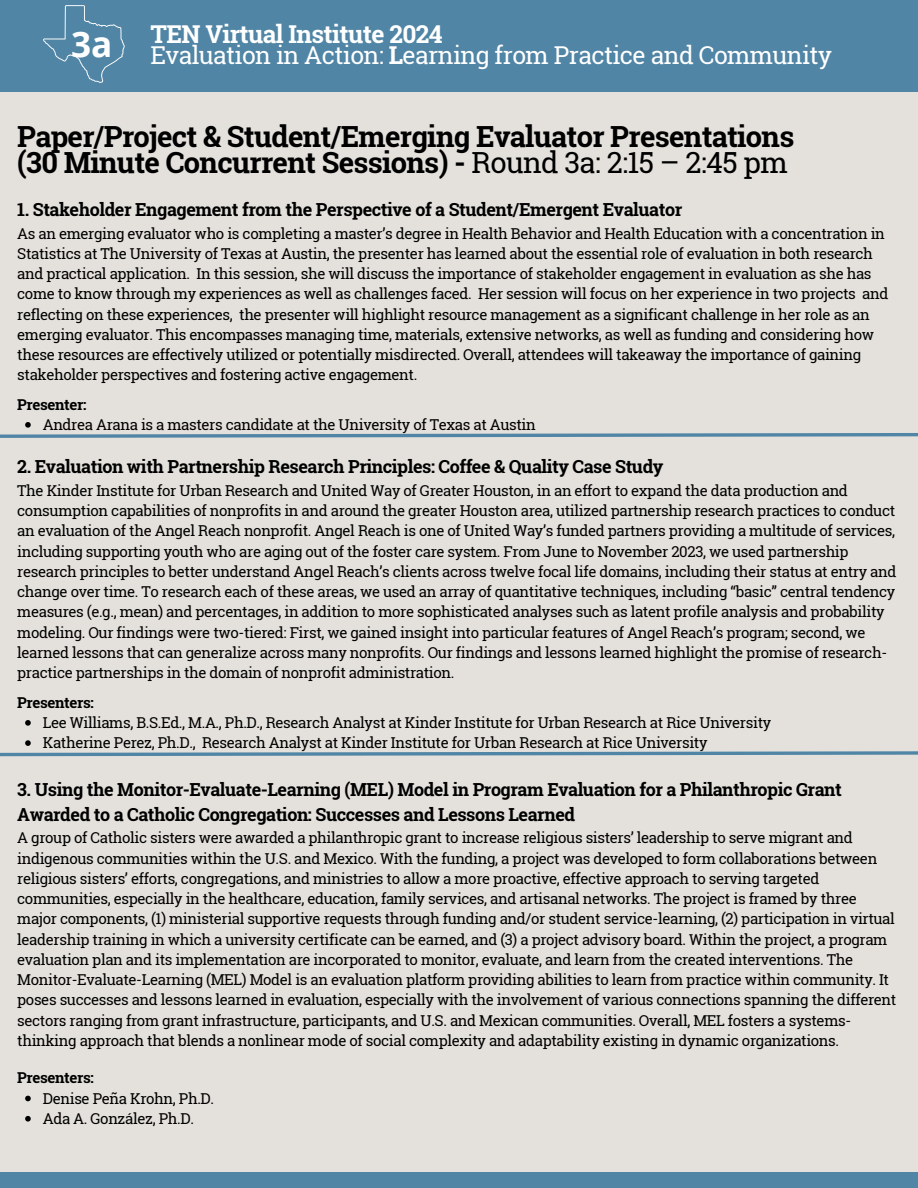
<style>
.page{position:relative;width:918px;height:1188px;background:#e4e1dc}
.page>*{position:absolute;margin:0;border:0;box-sizing:border-box;transform-origin:0 0}
.t1{font:700 35.25px "Open Sans";color:#fff}
.t2{font:700 29.1px/25.8px "Roboto Slab";letter-spacing:-.025em;color:#000}
.t3{font:24.6px/21.3px "Roboto Slab";letter-spacing:-.025em;color:#fff}
.t4{font:700 18px/24.8px "Roboto Slab";letter-spacing:-.025em;color:#000}
.t5{font:15px/20.2px "Roboto Slab";letter-spacing:-.025em;color:#000}
.t6{font:700 15px "Roboto Slab";letter-spacing:-.025em;color:#000}
.s1{font-weight:700}
.s2{font-weight:400}
</style>
<div class="page">
<div style="left:0;top:0;width:918px;height:92px;background:#5085a5"></div>
<div style="left:0;top:1173px;width:918px;height:15px;background:#5085a5"></div>
<svg style="left:43px;top:5px;width:82px;height:78px"></svg>
<svg style="left:25px;top:1096px;width:6px;height:5px"></svg>
<svg style="left:25px;top:1116px;width:6px;height:6px"></svg>
<svg style="left:25px;top:720px;width:6px;height:6px"></svg>
<svg style="left:0;top:740px;width:918px;height:17px"></svg>
<svg style="left:0;top:422px;width:918px;height:16px"></svg>
<h1 class="t1" style="left:71px;top:20px;width:43px">3a</h1>
<h3 class="t3" style="left:150px;top:23px;width:683px"><span class="s1">TEN Virtual Institute 2024<br></span>Evaluation in Action: <span class="s1">L</span>earning from Practice and Community</h3>
<h2 class="t2" style="left:17px;top:123px;width:779px">Paper/Project &amp; Student/Emerging Evaluator Presentations (30 Minute Concurrent Sessions) - <span class="s2">Round 3a: 2:15 – 2:45 pm</span></h2>
<p class="t4" style="left:17px;top:197px;width:666px">1. Stakeholder Engagement from the Perspective of a Student/Emergent Evaluator</p>
<p class="t5" style="left:17px;top:223px;width:873px">As an emerging evaluator who is completing a master’s degree in Health Behavior and Health Education with a concentration in Statistics at The University of Texas at Austin, the presenter has learned about the essential role of evaluation in both research and practical application. In this session, she will discuss the importance of stakeholder engagement in evaluation as she has come to know through my experiences as well as challenges faced. Her session will focus on her experience in two projects and reflecting on these experiences, the presenter will highlight resource management as a significant challenge in her role as an emerging evaluator. This encompasses managing time, materials, extensive networks, as well as funding and considering how these resources are effectively utilized or potentially misdirected. Overall, attendees will takeaway the importance of gaining stakeholder perspectives and fostering active engagement.</p>
<p class="t6" style="left:17px;top:394px;width:71px">Presenter:</p>
<p class="t5" style="left:43px;top:414px;width:495px">Andrea Arana is a masters candidate at the University of Texas at Austin</p>
<p class="t4" style="left:17px;top:454px;width:648px">2. Evaluation with Partnership Research Principles: Coffee &amp; Quality Case Study</p>
<p class="t5" style="left:17px;top:480px;width:881px">The Kinder Institute for Urban Research and United Way of Greater Houston, in an effort to expand the data production and consumption capabilities of nonprofits in and around the greater Houston area, utilized partnership research practices to conduct an evaluation of the Angel Reach nonprofit. Angel Reach is one of United Way’s funded partners providing a multitude of services, including supporting youth who are aging out of the foster care system. From June to November 2023, we used partnership research principles to better understand Angel Reach’s clients across twelve focal life domains, including their status at entry and change over time. To research each of these areas, we used an array of quantitative techniques, including “basic” central tendency measures (e.g., mean) and percentages, in addition to more sophisticated analyses such as latent profile analysis and probability modeling. Our findings were two-tiered: First, we gained insight into particular features of Angel Reach’s program; second, we learned lessons that can generalize across many nonprofits. Our findings and lessons learned highlight the promise of research&shy;practice partnerships in the domain of nonprofit administration.</p>
<p class="t6" style="left:17px;top:692px;width:78px">Presenters:</p>
<p class="t5" style="left:43px;top:712px;width:730px">Lee Williams, B.S.Ed., M.A., Ph.D., Research Analyst at Kinder Institute for Urban Research at Rice University<br>Katherine Perez, Ph.D., Research Analyst at Kinder Institute for Urban Research at Rice University</p>
<p class="t4" style="left:17px;top:777px;width:826px">3. Using the Monitor-Evaluate-Learning (MEL) Model in Program Evaluation for a Philanthropic Grant<br>Awarded to a Catholic Congregation: Successes and Lessons Learned</p>
<p class="t5" style="left:17px;top:827px;width:881px">A group of Catholic sisters were awarded a philanthropic grant to increase religious sisters’ leadership to serve migrant and indigenous communities within the U.S. and Mexico. With the funding, a project was developed to form collaborations between religious sisters’ efforts, congregations, and ministries to allow a more proactive, effective approach to serving targeted communities, especially in the healthcare, education, family services, and artisanal networks. The project is framed by three major components, (1) ministerial supportive requests through funding and/or student service-learning, (2) participation in virtual leadership training in which a university certificate can be earned, and (3) a project advisory board. Within the project, a program evaluation plan and its implementation are incorporated to monitor, evaluate, and learn from the created interventions. The Monitor-Evaluate-Learning (MEL) Model is an evaluation platform providing abilities to learn from practice within community. It poses successes and lessons learned in evaluation, especially with the involvement of various connections spanning the different sectors ranging from grant infrastructure, participants, and U.S. and Mexican communities. Overall, MEL fosters a systems&shy;thinking approach that blends a nonlinear mode of social complexity and adaptability existing in dynamic organizations.</p>
<p class="t6" style="left:17px;top:1068px;width:78px">Presenters:</p>
<p class="t5" style="left:43px;top:1088px;width:173px">Denise Peña Krohn, Ph.D.<br>Ada A. González, Ph.D.</p>
</div>
